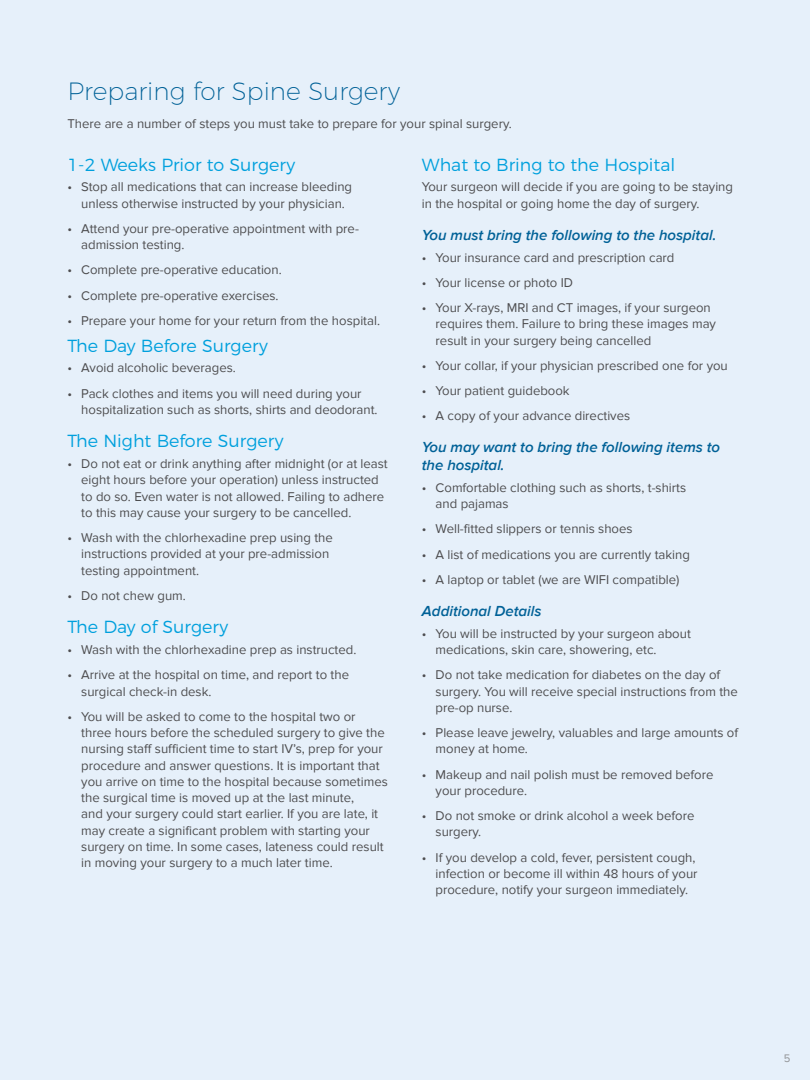
<style>
.page{position:relative;width:810px;height:1080px;background:#e6f0fa}
.page>*{position:absolute;margin:0;border:0;box-sizing:border-box;transform-origin:0 0}
.t1{font:200 25px "Montserrat";color:#006197}
.t2{font:300 17.5px "Montserrat";color:#00a0dd}
.t3{font:italic 600 15px/17.5px "Proxima Nova";color:#006197}
.t4{font:13.12px/16.2px "Proxima Nova";color:#4d4d4f}
.t5{font:11.25px "Proxima Nova";color:#939598}
</style>
<div class="page">
<h1 class="t1" style="left:68px;top:73px;width:334px">Preparing for Spine Surgery</h1>
<p class="t4" style="left:68px;top:116px;width:446px">There are a number of steps you must take to prepare for your spinal surgery.</p>
<h2 class="t2" style="left:68px;top:151px;width:229px">1-2 Weeks Prior to Surgery</h2>
<p class="t4" style="left:68px;top:179px;width:286px;text-align:center">• Stop all medications that can increase bleeding unless otherwise instructed by your physician.</p>
<p class="t4" style="left:81px;top:221px;width:279px;text-indent:-14px">• Attend your pre-operative appointment with pre&shy;admission testing.</p>
<p class="t4" style="left:68px;top:262px;width:216px">• Complete pre-operative education.</p>
<p class="t4" style="left:68px;top:287px;width:213px">• Complete pre-operative exercises.</p>
<p class="t4" style="left:68px;top:313px;width:314px">• Prepare your home for your return from the hospital.</p>
<h2 class="t2" style="left:68px;top:332px;width:202px">The Day Before Surgery</h2>
<p class="t4" style="left:68px;top:360px;width:170px">• Avoid alcoholic beverages.</p>
<p class="t4" style="left:81px;top:385px;width:298px;text-indent:-14px">• Pack clothes and items you will need during your hospitalization such as shorts, shirts and deodorant.</p>
<h2 class="t2" style="left:68px;top:427px;width:218px">The Night Before Surgery</h2>
<p class="t4" style="left:81px;top:456px;width:308px;text-indent:-14px">• Do not eat or drink anything after midnight (or at least eight hours before your operation) unless instructed to do so. Even water is not allowed. Failing to adhere to this may cause your surgery to be cancelled.</p>
<p class="t4" style="left:81px;top:530px;width:253px;text-indent:-14px">• Wash with the chlorhexadine prep using the instructions provided at your pre-admission testing appointment.</p>
<p class="t4" style="left:68px;top:588px;width:120px">• Do not chew gum.</p>
<h2 class="t2" style="left:68px;top:613px;width:162px">The Day of Surgery</h2>
<p class="t4" style="left:68px;top:642px;width:290px">• Wash with the chlorhexadine prep as instructed.</p>
<p class="t4" style="left:81px;top:667px;width:269px;text-indent:-14px">• Arrive at the hospital on time, and report to the surgical check-in desk.</p>
<p class="t4" style="left:81px;top:709px;width:308px;text-indent:-14px">• You will be asked to come to the hospital two or three hours before the scheduled surgery to give the nursing staff sufficient time to start IV’s, prep for your procedure and answer questions. It is important that you arrive on time to the hospital because sometimes the surgical time is moved up at the last minute,<br>and your surgery could start earlier. If you are late, it may create a significant problem with starting your surgery on time. In some cases, lateness could result in moving your surgery to a much later time.</p>
<h2 class="t2" style="left:422px;top:151px;width:255px">What to Bring to the Hospital</h2>
<p class="t4" style="left:422px;top:179px;width:313px">Your surgeon will decide if you are going to be staying in the hospital or going home the day of surgery.</p>
<p class="t3" style="left:422px;top:226px;width:296px">You must bring the following to the hospital.</p>
<p class="t4" style="left:422px;top:249px;width:254px">• Your insurance card and prescription card</p>
<p class="t4" style="left:422px;top:275px;width:153px">• Your license or photo ID</p>
<p class="t4" style="left:436px;top:300px;width:282px;text-indent:-14px">• Your X-rays, MRI and CT images, if your surgeon requires them. Failure to bring these images may result in your surgery being cancelled</p>
<p class="t4" style="left:422px;top:358px;width:308px">• Your collar, if your physician prescribed one for you</p>
<p class="t4" style="left:422px;top:383px;width:149px">• Your patient guidebook</p>
<p class="t4" style="left:422px;top:408px;width:210px">• A copy of your advance directives</p>
<p class="t3" style="left:422px;top:439px;width:300px">You may want to bring the following items to the hospital.</p>
<p class="t4" style="left:436px;top:480px;width:252px;text-indent:-14px">• Comfortable clothing such as shorts, t-shirts and pajamas</p>
<p class="t4" style="left:422px;top:521px;width:212px">• Well-fitted slippers or tennis shoes</p>
<p class="t4" style="left:422px;top:546px;width:270px">• A list of medications you are currently taking</p>
<p class="t4" style="left:422px;top:572px;width:259px">• A laptop or tablet (we are WIFI compatible)</p>
<p class="t3" style="left:422px;top:603px;width:121px">Additional Details</p>
<p class="t4" style="left:436px;top:626px;width:257px;text-indent:-14px">• You will be instructed by your surgeon about medications, skin care, showering, etc.</p>
<p class="t4" style="left:436px;top:667px;width:304px;text-indent:-14px">• Do not take medication for diabetes on the day of surgery. You will receive special instructions from the pre-op nurse.</p>
<p class="t4" style="left:436px;top:725px;width:304px;text-indent:-14px">• Please leave jewelry, valuables and large amounts of money at home.</p>
<p class="t4" style="left:436px;top:766px;width:279px;text-indent:-14px">• Makeup and nail polish must be removed before your procedure.</p>
<p class="t4" style="left:436px;top:808px;width:260px;text-indent:-14px">• Do not smoke or drink alcohol a week before surgery.</p>
<p class="t4" style="left:436px;top:849px;width:264px;text-indent:-14px">• If you develop a cold, fever, persistent cough, infection or become ill within 48 hours of your procedure, notify your surgeon immediately.</p>
<p class="t5" style="left:784px;top:1052px;width:8px">5</p>
</div>
